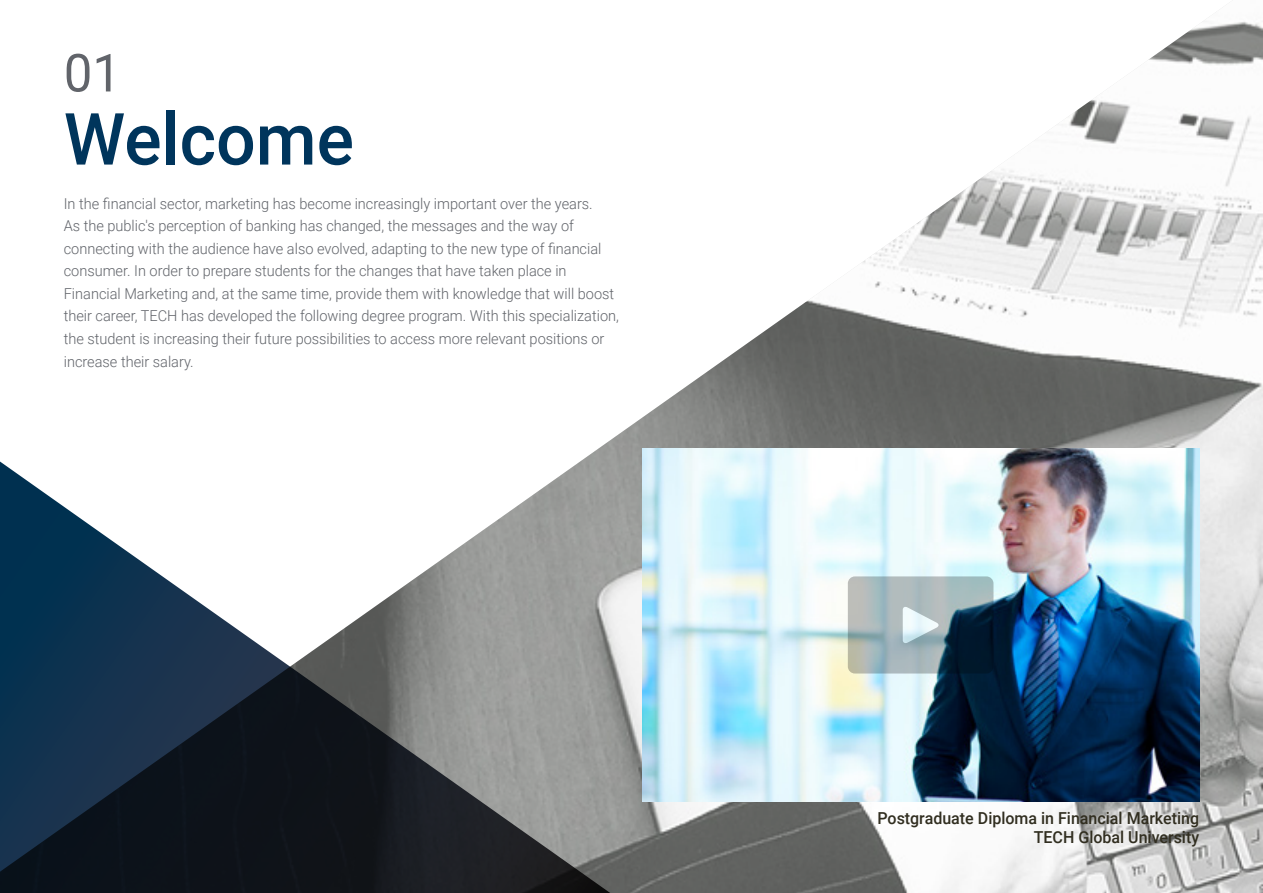
<style>
.page{position:relative;width:1263px;height:893px;background:#fff}
.page>*{position:absolute;margin:0;border:0;box-sizing:border-box;transform-origin:0 0}
.t1{font:500 72px "Roboto";color:#00355c}
.t2{font:52.5px "Roboto";color:#61646a}
.t3{font:500 16.5px/19.5px "Roboto";color:#312e20;text-align:right}
.t4{font:300 15px/22.5px "Roboto";color:#61646a}
</style>
<div class="page">
<img style="left:602px;top:20px;width:661px;height:873px">
<img style="left:642px;top:448px;width:557px;height:353px">
<svg style="left:848px;top:576px;width:145px;height:97px;background:#8799a0"></svg>
<svg style="left:0;top:446px;width:640px;height:447px"></svg>
<h2 class="t2" style="left:64px;top:36px;width:59px">01</h2>
<h1 class="t1" style="left:64px;top:89px;width:292px">Welcome</h1>
<p class="t4" style="left:64px;top:192px;width:557px">In the financial sector, marketing has become increasingly important over the years.<br>As the public's perception of banking has changed, the messages and the way of connecting with the audience have also evolved, adapting to the new type of financial consumer. In order to prepare students for the changes that have taken place in Financial Marketing and, at the same time, provide them with knowledge that will boost their career, TECH has developed the following degree program. With this specialization, the student is increasing their future possibilities to access more relevant positions or increase their salary.</p>
<p class="t3" style="left:877px;top:807px;width:323px">Postgraduate Diploma in Financial Marketing<br>TECH Global University</p>
</div>
